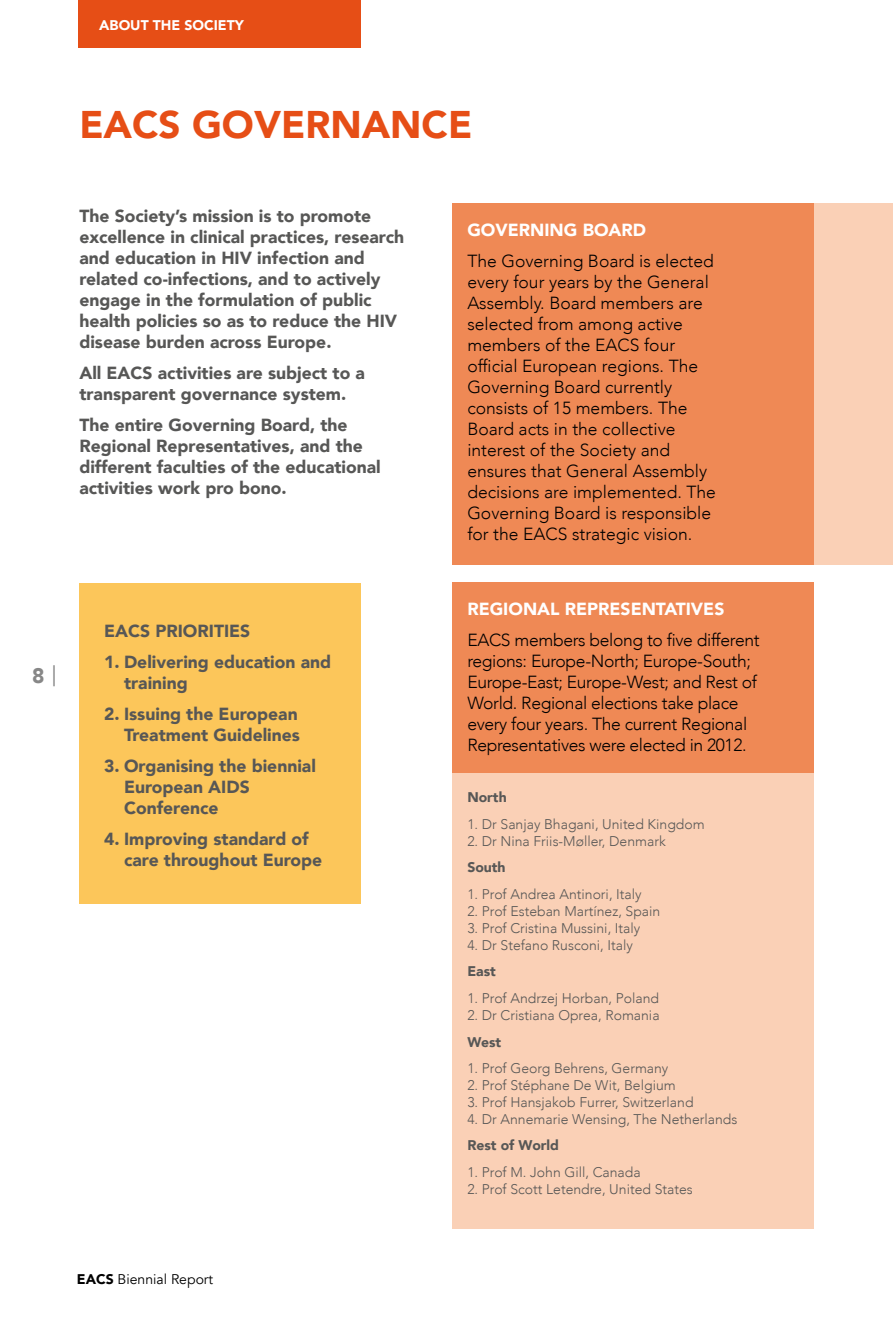
<style>
.page{position:relative;width:893px;height:1340px;background:#fff}
.page>*{position:absolute;margin:0;border:0;box-sizing:border-box;transform-origin:0 0}
.T1{font:900 38.5px "Avenir";color:#e64e16}
.t1{font:900 21px "Avenir";color:#878787}
.Body{font:900 17.5px/21px "Avenir";color:#575756}
.Body-2{font:300 17.5px/21px "Avenir";color:#000}
.Body-3{font:300 17.5px/21px "Avenir";letter-spacing:-.02em;color:#000}
.T3{font:900 17.5px "Avenir";color:#fff}
.T3-2{font:900 17.5px "Avenir";color:#575756}
.Body-4{font:300 14px "Avenir";color:#575756}
.Body-5{font:900 14px "Avenir";color:#575756}
.t2{font:14px "Avenir";color:#000}
.t3{font:900 14px "Avenir";color:#fff}
.s1{font-weight:400}
.s2{font-weight:900}
</style>
<div class="page">
<div style="left:814px;top:203px;width:79px;height:361px;background:#fad0b6"></div>
<div style="left:79px;top:582px;width:281px;height:321px;background:#fcc65a"></div>
<div style="left:452px;top:203px;width:362px;height:361px;background:#ef8955"></div>
<div style="left:452px;top:582px;width:362px;height:191px;background:#ef8955"></div>
<div style="left:452px;top:773px;width:362px;height:455px;background:#fad0b6"></div>
<div style="left:78px;top:0;width:282px;height:47px;background:#e64e16"></div>
<p class="t3" style="left:99px;top:13px;width:146px">ABOUT THE SOCIETY</p>
<p class="T1" style="left:79px;top:91px;width:394px">EACS GOVERNANCE</p>
<p class="Body" style="left:79px;top:205px;width:326px">The Society’s mission is to promote excellence in clinical practices, research and education in HIV infection and related co-infections, and to actively engage in the formulation of public health policies so as to reduce the HIV disease burden across Europe.</p>
<p class="Body" style="left:79px;top:362px;width:287px">All EACS activities are subject to a transparent governance system.</p>
<p class="Body" style="left:79px;top:414px;width:303px">The entire Governing Board, the Regional Representatives, and the different faculties of the educational activities work pro bono.</p>
<p class="t1" style="left:32px;top:658px;width:26px">8 <span class="s1">|</span></p>
<p class="T3-2" style="left:104px;top:616px;width:148px">EACS PRIORITIES</p>
<p class="Body" style="left:124px;top:651px;width:209px;text-indent:-20px">1. Delivering education and training</p>
<p class="Body" style="left:104px;top:703px;width:197px;text-align:right">2. Issuing the European<br>Treatment Guidelines</p>
<p class="Body" style="left:124px;top:755px;width:193px;text-indent:-20px">3. Organising the biennial<br>European AIDS<br>Conference</p>
<p class="Body" style="left:124px;top:828px;width:200px;text-indent:-20px">4. Improving standard of care throughout Europe</p>
<p class="T3" style="left:467px;top:214px;width:180px">GOVERNING BOARD</p>
<p class="Body-2" style="left:467px;top:250px;width:250px">The Governing Board is elected every four years by the General<br>Assembly. Board members are selected from among active members of the EACS four official European regions. The<br>Governing Board currently consists of 15 members. The<br>Board acts in the collective interest of the Society and ensures that General Assembly decisions are implemented. The<br>Governing Board is responsible for the EACS strategic vision.</p>
<p class="T3" style="left:467px;top:594px;width:259px">REGIONAL REPRESENTATIVES</p>
<p class="Body-3" style="left:467px;top:629px;width:294px">EACS members belong to five different regions: Europe-North; Europe-South; Europe-East; Europe-West; and Rest of World. Regional elections take place every four years. The current Regional Representatives were elected in 2012.</p>
<p class="Body-5" style="left:467px;top:785px;width:41px">North</p>
<p class="Body-4" style="left:467px;top:815px;width:239px">1. Dr Sanjay Bhagani, United Kingdom</p>
<p class="Body-4" style="left:467px;top:832px;width:200px">2. Dr Nina Friis-Møller, Denmark</p>
<p class="Body-5" style="left:467px;top:855px;width:40px">South</p>
<p class="Body-4" style="left:467px;top:886px;width:176px">1. Prof Andrea Antinori, Italy</p>
<p class="Body-4" style="left:467px;top:902px;width:195px">2. Prof Esteban Martínez, Spain</p>
<p class="Body-4" style="left:467px;top:919px;width:175px">3. Prof Cristina Mussini, Italy</p>
<p class="Body-4" style="left:467px;top:936px;width:167px">4. Dr Stefano Rusconi, Italy</p>
<p class="Body-5" style="left:467px;top:959px;width:30px">East</p>
<p class="Body-4" style="left:467px;top:989px;width:193px">1. Prof Andrzej Horban, Poland</p>
<p class="Body-4" style="left:467px;top:1006px;width:194px">2. Dr Cristiana Oprea, Romania</p>
<p class="Body-5" style="left:467px;top:1029px;width:35px">West</p>
<p class="Body-4" style="left:467px;top:1060px;width:203px">1. Prof Georg Behrens, Germany</p>
<p class="Body-4" style="left:467px;top:1076px;width:210px">2. Prof Stéphane De Wit, Belgium</p>
<p class="Body-4" style="left:467px;top:1093px;width:228px">3. Prof Hansjakob Furrer, Switzerland</p>
<p class="Body-4" style="left:467px;top:1110px;width:272px">4. Dr Annemarie Wensing, The Netherlands</p>
<p class="Body-5" style="left:467px;top:1133px;width:93px">Rest of World</p>
<p class="Body-4" style="left:467px;top:1164px;width:175px">1. Prof M. John Gill, Canada</p>
<p class="Body-4" style="left:467px;top:1180px;width:227px">2. Prof Scott Letendre, United States</p>
<p class="t2" style="left:77px;top:1270px;width:138px"><span class="s2">EACS</span> Biennial Report</p>
</div>
